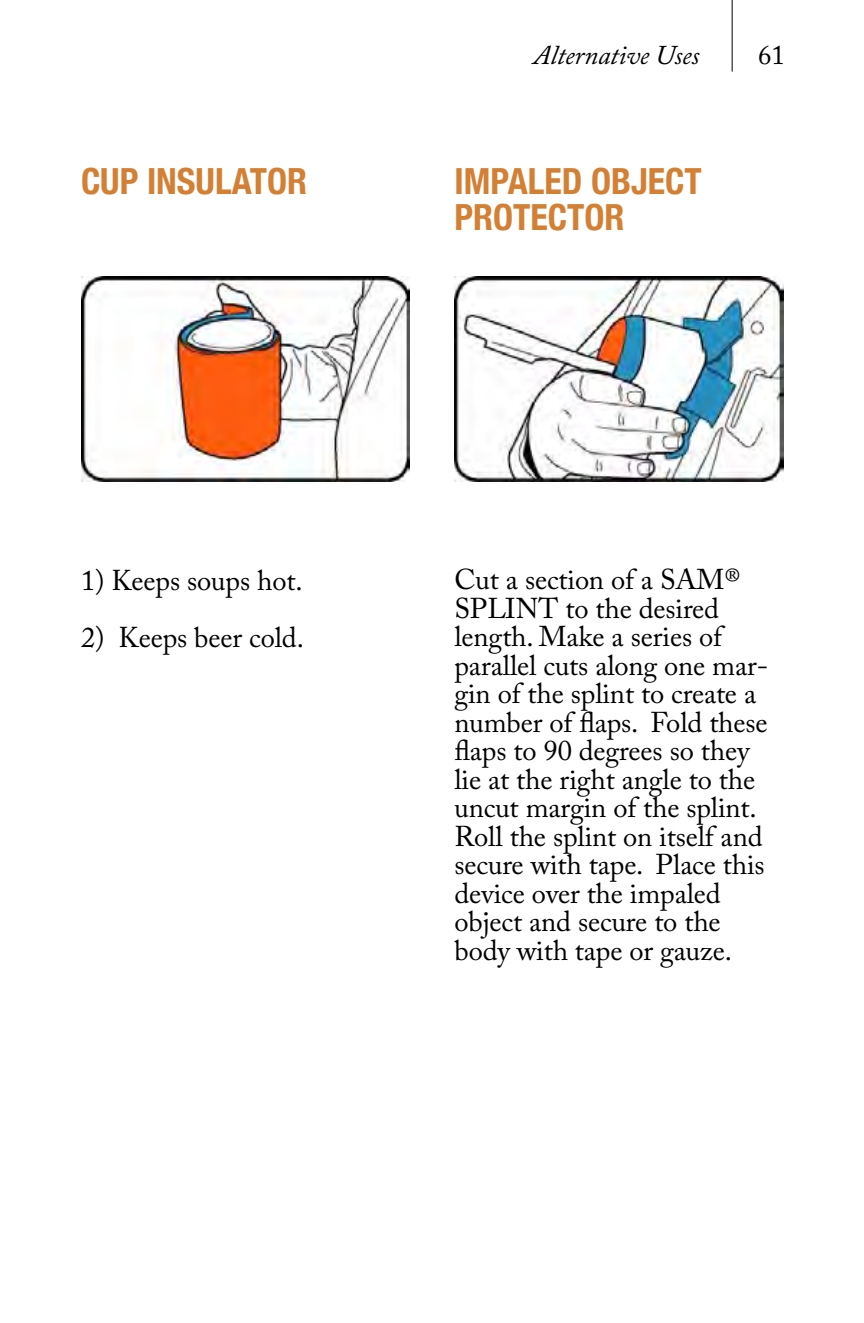
<style>
.page{position:relative;width:864px;height:1323px;background:#fff}
.page>*{position:absolute;margin:0;border:0;box-sizing:border-box;transform-origin:0 0}
.t1{font:700 condensed 36px/36px "Helvetica Neue";color:#d38034}
.t2{font:28.5px/28.5px "Adobe Caslon Pro";letter-spacing:-.005em;color:#000}
.t3{font:italic 27px "Adobe Caslon Pro";letter-spacing:-.005em;color:#000}
.t4{font:27px "Adobe Caslon Pro";color:#000}
</style>
<div class="page">
<hr style="left:732px;top:0;width:1px;height:72px;background:#000">
<img style="left:81px;top:277px;width:328px;height:205px">
<img style="left:455px;top:277px;width:328px;height:205px">
<p class="t3" style="left:534px;top:39px;width:167px">Alternative Uses</p>
<p class="t1" style="left:81px;top:162px;width:228px">CUP INSULATOR</p>
<p class="t1" style="left:454px;top:162px;width:249px">IMPALED OBJECT<br>PROTECTOR</p>
<p class="t4" style="left:758px;top:39px;width:28px">61</p>
<p class="t2" style="left:81px;top:566px;width:223px">1) Keeps soups hot.</p>
<p class="t2" style="left:81px;top:623px;width:224px">2) Keeps beer cold.</p>
<p class="t2" style="left:454px;top:565px;width:315px">Cut a section of a SAM®<br>SPLINT to the desired length. Make a series of parallel cuts along one mar&shy;gin of the splint to create a number of flaps. Fold these flaps to 90 degrees so they lie at the right angle to the uncut margin of the splint.<br>Roll the splint on itself and secure with tape. Place this device over the impaled object and secure to the body with tape or gauze.</p>
</div>
